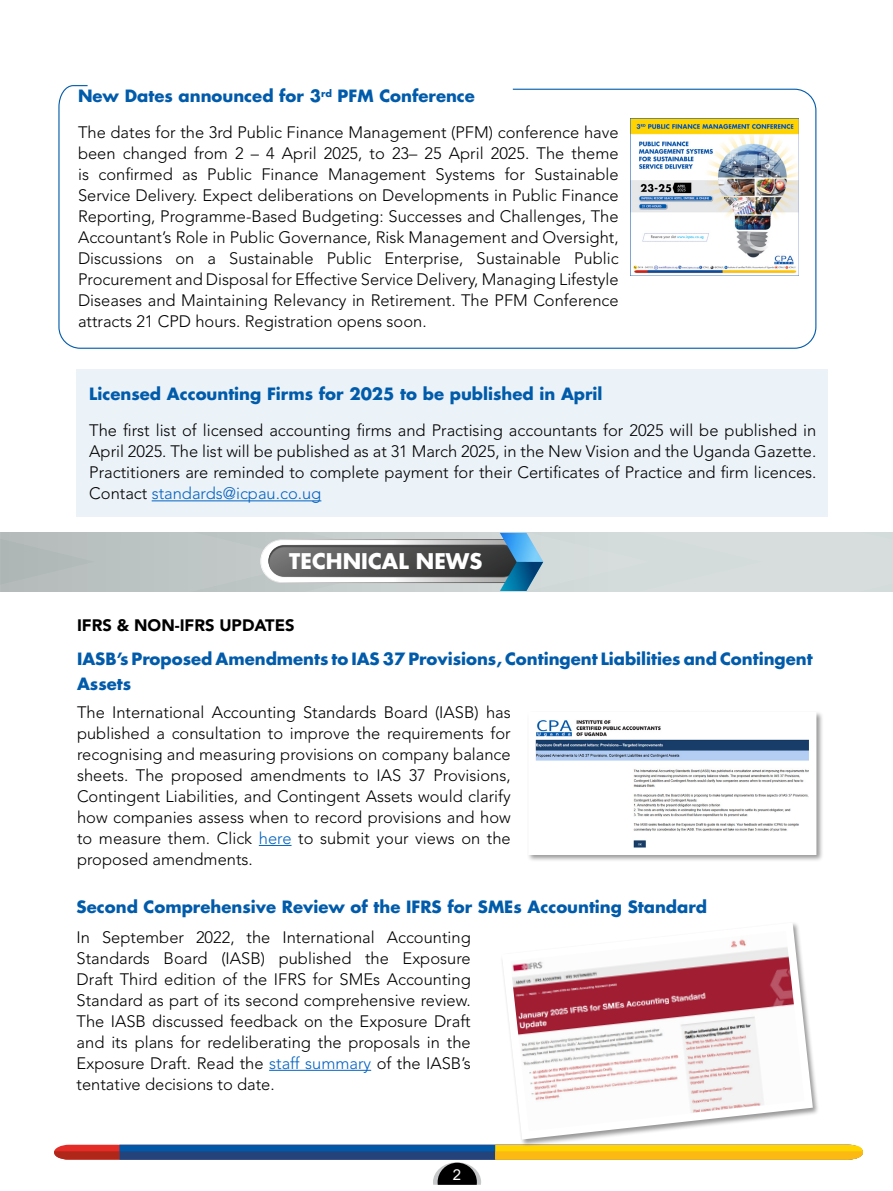
<style>
.page{position:relative;width:893px;height:1191px;background:#fff}
.page>*{position:absolute;margin:0;border:0;box-sizing:border-box;transform-origin:0 0}
.t1{font:700 21px "Futura Std";color:#fff}
.t2{font:300 16.5px/21px "Avenir LT Std";color:#000;text-align:justify}
.t3{font:700 16.5px/24.8px "Futura Std";color:#005baa}
.t4{font:900 16.5px "Avenir LT Std";color:#000}
.t5{font:15px "Arial";color:#fff}
.s1{color:#0563c1}
</style>
<div class="page">
<svg style="left:54px;top:1144px;width:809px;height:41px"></svg>
<svg style="left:0;top:532px;width:893px;height:60px;background:#b4bcbe"></svg>
<svg style="left:58px;top:85px;width:759px;height:264px"></svg>
<div style="left:77px;top:369px;width:751px;height:148px;background:#ebf2f8"></div>
<hr style="left:152px;top:500px;width:169px;height:1px;background:#0563c1">
<div style="left:526px;top:710px;width:298px;height:152px;background:#000;opacity:.41"></div>
<img style="left:537px;top:721px;width:270px;height:125px">
<div style="left:500px;top:921px;width:320px;height:225px;background:#000;opacity:.41"></div>
<svg style="left:500px;top:921px;width:317px;height:222px"></svg>
<hr style="left:259px;top:845px;width:33px;height:1px;background:#0563c1">
<hr style="left:269px;top:1070px;width:102px;height:1px;background:#0563c1">
<img style="left:630px;top:118px;width:169px;height:158px">
<p class="t3" style="left:78px;top:84px;width:398px">New Dates announced for 3<sup>rd</sup> PFM Conference</p>
<p class="t2" style="left:78px;top:122px;width:542px">The dates for the 3rd Public Finance Management (PFM) conference have been changed from 2 – 4 April 2025, to 23– 25 April 2025. The theme is confirmed as Public Finance Management Systems for Sustainable Service Delivery. Expect deliberations on Developments in Public Finance Reporting, Programme-Based Budgeting: Successes and Challenges, The Accountant’s Role in Public Governance, Risk Management and Oversight, Discussions on a Sustainable Public Enterprise, Sustainable Public Procurement and Disposal for Effective Service Delivery, Managing Lifestyle Diseases and Maintaining Relevancy in Retirement. The PFM Conference attracts 21 CPD hours. Registration opens soon.</p>
<p class="t3" style="left:89px;top:381px;width:515px">Licensed Accounting Firms for 2025 to be published in April</p>
<p class="t2" style="left:89px;top:420px;width:729px">The first list of licensed accounting firms and Practising accountants for 2025 will be published in April 2025. The list will be published as at 31 March 2025, in the New Vision and the Uganda Gazette.<br>Practitioners are reminded to complete payment for their Certificates of Practice and firm licences.<br>Contact <span class="s1">standards@icpau.co.ug</span></p>
<p class="t1" style="left:289px;top:546px;width:195px">TECHNICAL NEWS</p>
<p class="t4" style="left:77px;top:615px;width:219px">IFRS &amp; NON-IFRS UPDATES</p>
<p class="t3" style="left:77px;top:646px;width:737px">IASB’s Proposed Amendments to IAS 37 Provisions, Contingent Liabilities and Contingent<br>Assets</p>
<p class="t2" style="left:77px;top:701px;width:435px">The International Accounting Standards Board (IASB) has published a consultation to improve the requirements for recognising and measuring provisions on company balance sheets. The proposed amendments to IAS 37 Provisions, Contingent Liabilities, and Contingent Assets would clarify how companies assess when to record provisions and how to measure them. Click <span class="s1">here</span> to submit your views on the proposed amendments.</p>
<p class="t3" style="left:77px;top:894px;width:632px">Second Comprehensive Review of the IFRS for SMEs Accounting Standard</p>
<p class="t2" style="left:77px;top:926px;width:396px">In September 2022, the International Accounting Standards Board (IASB) published the Exposure Draft Third edition of the IFRS for SMEs Accounting Standard as part of its second comprehensive review.<br>The IASB discussed feedback on the Exposure Draft and its plans for redeliberating the proposals in the Exposure Draft. Read the <span class="s1">staff summary</span> of the IASB’s tentative decisions to date.</p>
<p class="t5" style="left:453px;top:1164px;width:10px">2</p>
</div>
